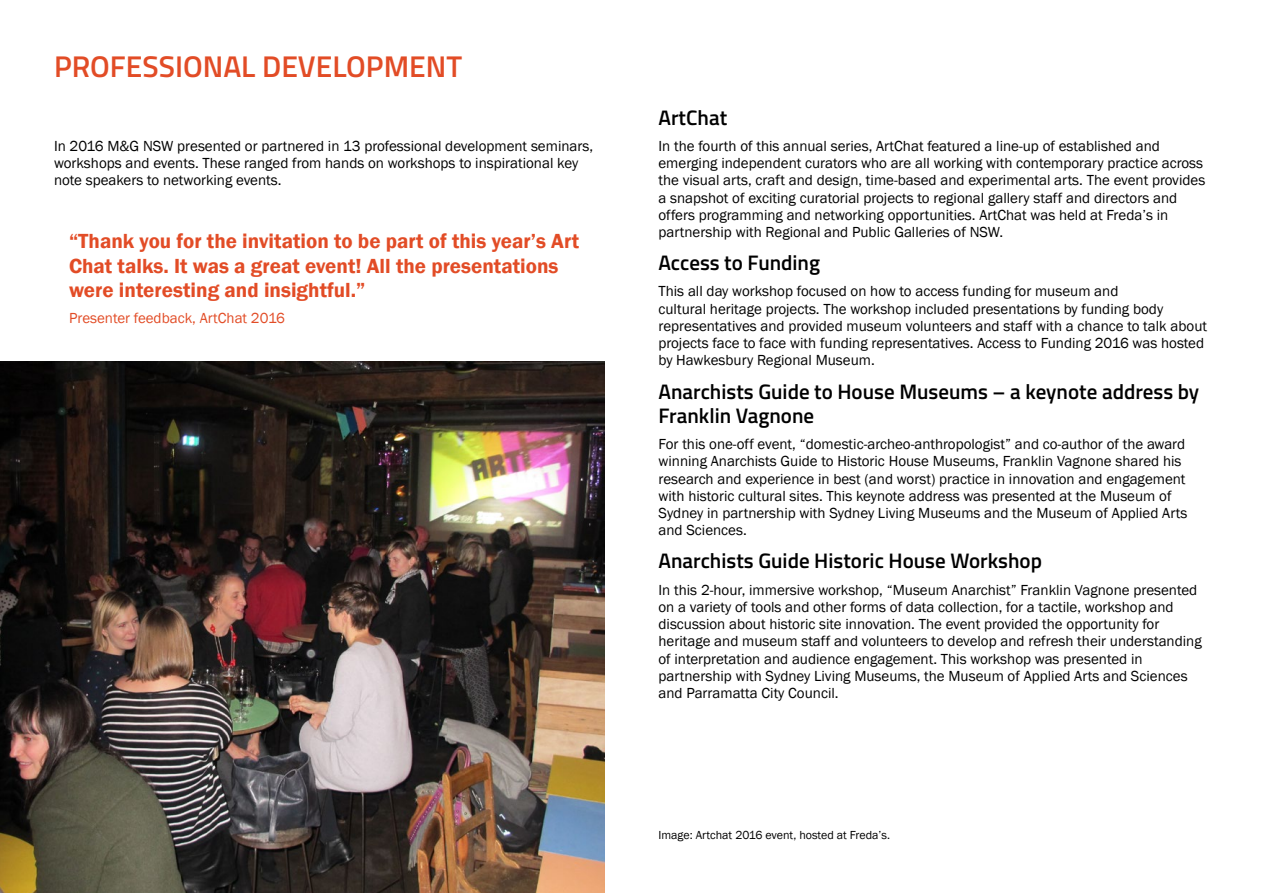
<style>
.page{position:relative;width:1263px;height:893px;background:#fff}
.page>*{position:absolute;margin:0;border:0;box-sizing:border-box;transform-origin:0 0}
.t1{font:600 30px "Titillium";color:#e24c26}
.t2{font:600 21px/24.2px "Franklin Gothic";color:#e24c26}
.t3{font:600 21px/24.2px "Titillium";color:#000}
.t4{font:15px/17.2px "Franklin Gothic";color:#000}
.t5{font:15px "Franklin Gothic";color:#e24c26}
.t6{font:12px "Franklin Gothic";color:#000}
</style>
<div class="page">
<img style="left:0;top:362px;width:604px;height:531px">
<p class="t1" style="left:54px;top:43px;width:410px">PROFESSIONAL DEVELOPMENT</p>
<p class="t4" style="left:54px;top:137px;width:541px">In 2016 M&amp;G NSW presented or partnered in 13 professional development seminars, workshops and events. These ranged from hands on workshops to inspirational key note speakers to networking events.</p>
<p class="t2" style="left:69px;top:230px;width:512px">“Thank you for the invitation to be part of this year’s Art<br>Chat talks. It was a great event! All the presentations were interesting and insightful.”</p>
<p class="t5" style="left:69px;top:309px;width:218px">Presenter feedback, ArtChat 2016</p>
<p class="t3" style="left:658px;top:104px;width:70px">ArtChat</p>
<p class="t4" style="left:658px;top:138px;width:548px">In the fourth of this annual series, ArtChat featured a line-up of established and emerging independent curators who are all working with contemporary practice across the visual arts, craft and design, time-based and experimental arts. The event provides a snapshot of exciting curatorial projects to regional gallery staff and directors and offers programming and networking opportunities. ArtChat was held at Freda’s in partnership with Regional and Public Galleries of NSW.</p>
<p class="t3" style="left:658px;top:250px;width:163px">Access to Funding</p>
<p class="t4" style="left:658px;top:283px;width:550px">This all day workshop focused on how to access funding for museum and<br>cultural heritage projects. The workshop included presentations by funding body representatives and provided museum volunteers and staff with a chance to talk about projects face to face with funding representatives. Access to Funding 2016 was hosted by Hawkesbury Regional Museum.</p>
<p class="t3" style="left:658px;top:378px;width:542px">Anarchists Guide to House Museums – a keynote address by<br>Franklin Vagnone</p>
<p class="t4" style="left:658px;top:436px;width:530px">For this one-off event, “domestic-archeo-anthropologist” and co-author of the award winning Anarchists Guide to Historic House Museums, Franklin Vagnone shared his research and experience in best (and worst) practice in innovation and engagement with historic cultural sites. This keynote address was presented at the Museum of Sydney in partnership with Sydney Living Museums and the Museum of Applied Arts and Sciences.</p>
<p class="t3" style="left:658px;top:548px;width:385px">Anarchists Guide Historic House Workshop</p>
<p class="t4" style="left:658px;top:581px;width:545px">In this 2-hour, immersive workshop, “Museum Anarchist” Franklin Vagnone presented on a variety of tools and other forms of data collection, for a tactile, workshop and discussion about historic site innovation. The event provided the opportunity for heritage and museum staff and volunteers to develop and refresh their understanding of interpretation and audience engagement. This workshop was presented in partnership with Sydney Living Museums, the Museum of Applied Arts and Sciences and Parramatta City Council.</p>
<p class="t6" style="left:658px;top:827px;width:233px">Image: Artchat 2016 event, hosted at Freda’s.</p>
</div>
